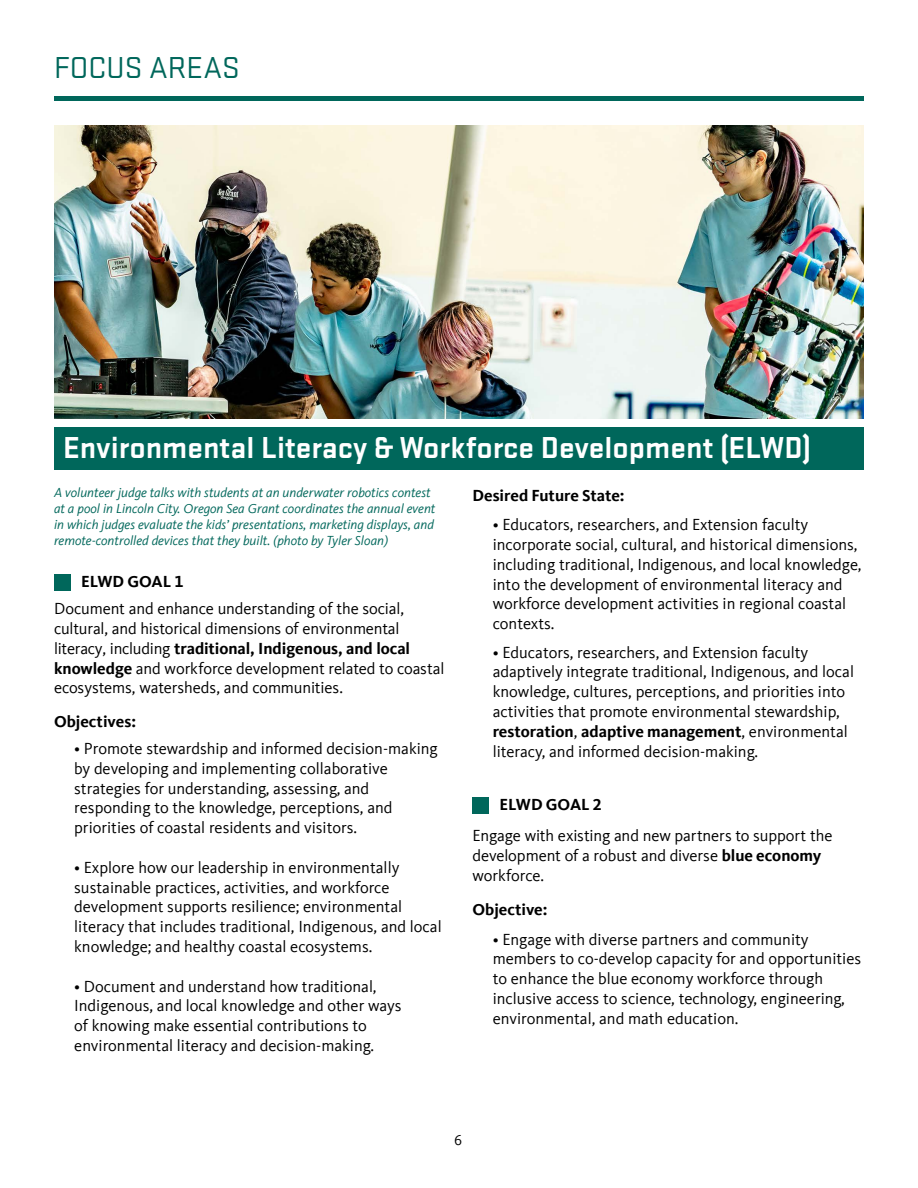
<style>
.page{position:relative;width:918px;height:1188px;background:#fff}
.page>*{position:absolute;margin:0;border:0;box-sizing:border-box;transform-origin:0 0}
.t1{font:700 31.5px "Stratum 2";color:#fff}
.Header_Thin{font:31.5px "Stratum 2";color:#00675b}
.Body{font:16.5px/19.8px "Kievit Offc";color:#000}
.Body-2{font:700 16.5px "Kievit Offc";color:#000}
.Subhead{font:700 16.5px "Kievit Offc";color:#000}
.t2{font:15px "Kievit Offc";color:#000}
.Body-3{font:italic 13.5px/16.2px "Kievit Offc";color:#00675b}
.s1{font-weight:700}
</style>
<div class="page">
<div style="left:54px;top:428px;width:810px;height:42px;background:#00675b"></div>
<hr style="left:54px;top:96px;width:810px;height:4px;background:#00675b">
<img style="left:54px;top:125px;width:810px;height:294px">
<div style="left:54px;top:574px;width:17px;height:17px;background:#00675b"></div>
<div style="left:472px;top:797px;width:17px;height:17px;background:#00675b"></div>
<h1 class="Header_Thin" style="left:54px;top:47px;width:187px">FOCUS AREAS</h1>
<h1 class="t1" style="left:63px;top:426px;width:750px">Environmental Literacy &amp; Workforce Development (ELWD)</h1>
<p class="Body-3" style="left:54px;top:484px;width:383px">A volunteer judge talks with students at an underwater robotics contest at a pool in Lincoln City. Oregon Sea Grant coordinates the annual event in which judges evaluate the kids’ presentations, marketing displays, and remote-controlled devices that they built. (photo by Tyler Sloan)</p>
<p class="Body" style="left:54px;top:568px;width:352px;line-height:27.6px;text-indent:27px"><span class="s1">ELWD GOAL 1<br></span>Document and enhance understanding of the social,</p>
<p class="Body" style="left:54px;top:619px;width:392px">cultural, and historical dimensions of environmental literacy, including <span class="s1">traditional</span><span class="s1">, Indigenous, and</span> <span class="s1">local knowledge</span> and workforce development related to coastal ecosystems, watersheds, and communities.</p>
<p class="Body-2" style="left:54px;top:712px;width:84px">Objectives:</p>
<p class="Body" style="left:74px;top:739px;width:365px">• Promote stewardship and informed decision-making by developing and implementing collaborative strategies for understanding, assessing, and responding to the knowledge, perceptions, and priorities of coastal residents and visitors.</p>
<p class="Body" style="left:74px;top:858px;width:369px">• Explore how our leadership in environmentally sustainable practices, activities, and workforce development supports resilience; environmental literacy that includes traditional, Indigenous, and local knowledge; and healthy coastal ecosystems.</p>
<p class="Body" style="left:74px;top:977px;width:329px">• Document and understand how traditional, Indigenous, and local knowledge and other ways of knowing make essential contributions to environmental literacy and decision-making.</p>
<p class="Body-2" style="left:472px;top:486px;width:154px">Desired Future State:</p>
<p class="Body" style="left:493px;top:515px;width:370px">• Educators, researchers, and Extension faculty incorporate social, cultural, and historical dimensions, including traditional, Indigenous, and local knowledge, into the development of environmental literacy and workforce development activities in regional coastal contexts.</p>
<p class="Body" style="left:493px;top:642px;width:363px">• Educators, researchers, and Extension faculty adaptively integrate traditional, Indigenous, and local knowledge, cultures, perceptions, and priorities into activities that promote environmental stewardship,</p>
<p class="Body" style="left:493px;top:722px;width:357px"><span class="s1">restoration</span>, <span class="s1">adaptive management</span>, environmental literacy, and informed decision-making.</p>
<h2 class="Subhead" style="left:499px;top:795px;width:104px">ELWD GOAL 2</h2>
<p class="Body" style="left:472px;top:826px;width:361px">Engage with existing and new partners to support the development of a robust and diverse <span class="s1">blue economy </span>workforce.</p>
<p class="Body-2" style="left:472px;top:900px;width:77px">Objective:</p>
<p class="Body" style="left:493px;top:929px;width:370px">• Engage with diverse partners and community members to co-develop capacity for and opportunities to enhance the blue economy workforce through inclusive access to science, technology, engineering, environmental, and math education.</p>
<p class="t2" style="left:454px;top:1132px;width:10px">6</p>
</div>
